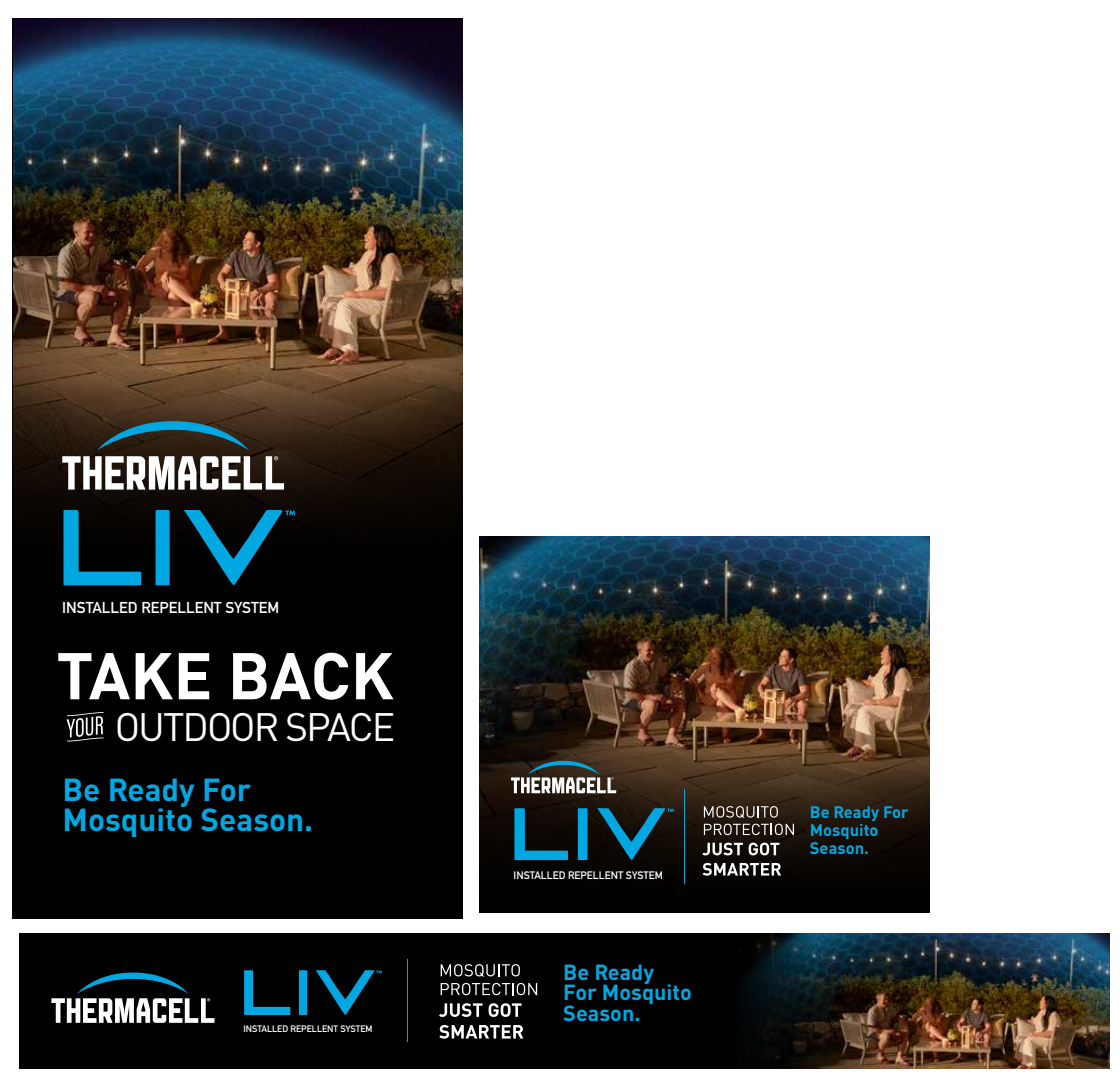
<style>
.page{position:relative;width:1120px;height:1082px;background:#fff}
.page>*{position:absolute;margin:0;border:0;box-sizing:border-box;transform-origin:0 0}
.t1{font:700 64.95px "DIN Pro";letter-spacing:-.005em;color:#fff}
.t2{font:39.15px "DIN Pro";letter-spacing:-.05em;color:#fff}
.t3{font:700 31.5px/30px "DIN Pro";color:#00a7e1}
.t4{font:700 21.6px/20.5px "DIN Pro";color:#00a7e1}
.t5{font:700 16.5px/18px "DIN Pro";color:#00a7e1}
.t6{font:700 15.6px "DIN Alternate";color:#fff}
.t7{font:700 10.65px "DIN Alternate";color:#fff}
.t8{font:700 9.3px "DIN Alternate";color:#fff}
</style>
<div class="page">
<div style="left:12px;top:18px;width:450px;height:900px;background:#000"></div>
<img style="left:13px;top:18px;width:449px;height:351px">
<svg style="left:13px;top:369px;width:449px;height:150px"></svg>
<svg style="left:97px;top:421px;width:152px;height:29px;background:#274041"></svg>
<svg style="left:62px;top:456px;width:222px;height:33px;background:#9d9995"></svg>
<svg style="left:63px;top:510px;width:232px;height:75px"></svg>
<svg style="left:67px;top:712px;width:37px;height:29px"></svg>
<div style="left:19px;top:933px;width:1090px;height:135px;background:#000"></div>
<img style="left:814px;top:933px;width:295px;height:135px">
<svg style="left:740px;top:933px;width:74px;height:135px"></svg>
<svg style="left:51px;top:972px;width:163px;height:50px"></svg>
<svg style="left:244px;top:970px;width:138px;height:45px"></svg>
<hr style="left:407px;top:959px;width:1px;height:82px;background:#00a7e1">
<svg style="left:441px;top:964px;width:79px;height:12px"></svg>
<svg style="left:441px;top:982px;width:96px;height:13px"></svg>
<svg style="left:439px;top:1003px;width:43px;height:13px"></svg>
<svg style="left:489px;top:1003px;width:32px;height:13px"></svg>
<svg style="left:439px;top:1025px;width:84px;height:13px"></svg>
<img style="left:479px;top:537px;width:450px;height:196px">
<svg style="left:479px;top:733px;width:450px;height:179px;background:#23180e"></svg>
<svg style="left:511px;top:760px;width:105px;height:33px"></svg>
<svg style="left:514px;top:808px;width:160px;height:52px;background:#0b3947"></svg>
<svg style="left:704px;top:806px;width:90px;height:29px;background:#50473f"></svg>
<svg style="left:702px;top:842px;width:41px;height:13px"></svg>
<svg style="left:749px;top:842px;width:30px;height:13px"></svg>
<svg style="left:703px;top:862px;width:78px;height:13px"></svg>
<hr style="left:684px;top:789px;width:1px;height:94px;background:#00a7e1">
<p class="t6" style="left:62px;top:596px;width:219px">INSTALLED REPELLENT SYSTEM</p>
<h1 class="t1" style="left:56px;top:621px;width:339px">TAKE BACK</h1>
<p class="t2" style="left:115px;top:696px;width:282px">OUTDOOR SPACE</p>
<p class="t3" style="left:62px;top:771px;width:252px">Be Ready For<br>Mosquito Season.</p>
<p class="t8" style="left:243px;top:1021px;width:131px">INSTALLED REPELLENT SYSTEM</p>
<p class="t7" style="left:514px;top:867px;width:151px">INSTALLED REPELLENT SYSTEM</p>
<p class="t4" style="left:563px;top:958px;width:130px">Be Ready<br>For Mosquito<br>Season.</p>
<p class="t5" style="left:810px;top:800px;width:100px">Be Ready For<br>Mosquito<br>Season.</p>
</div>
